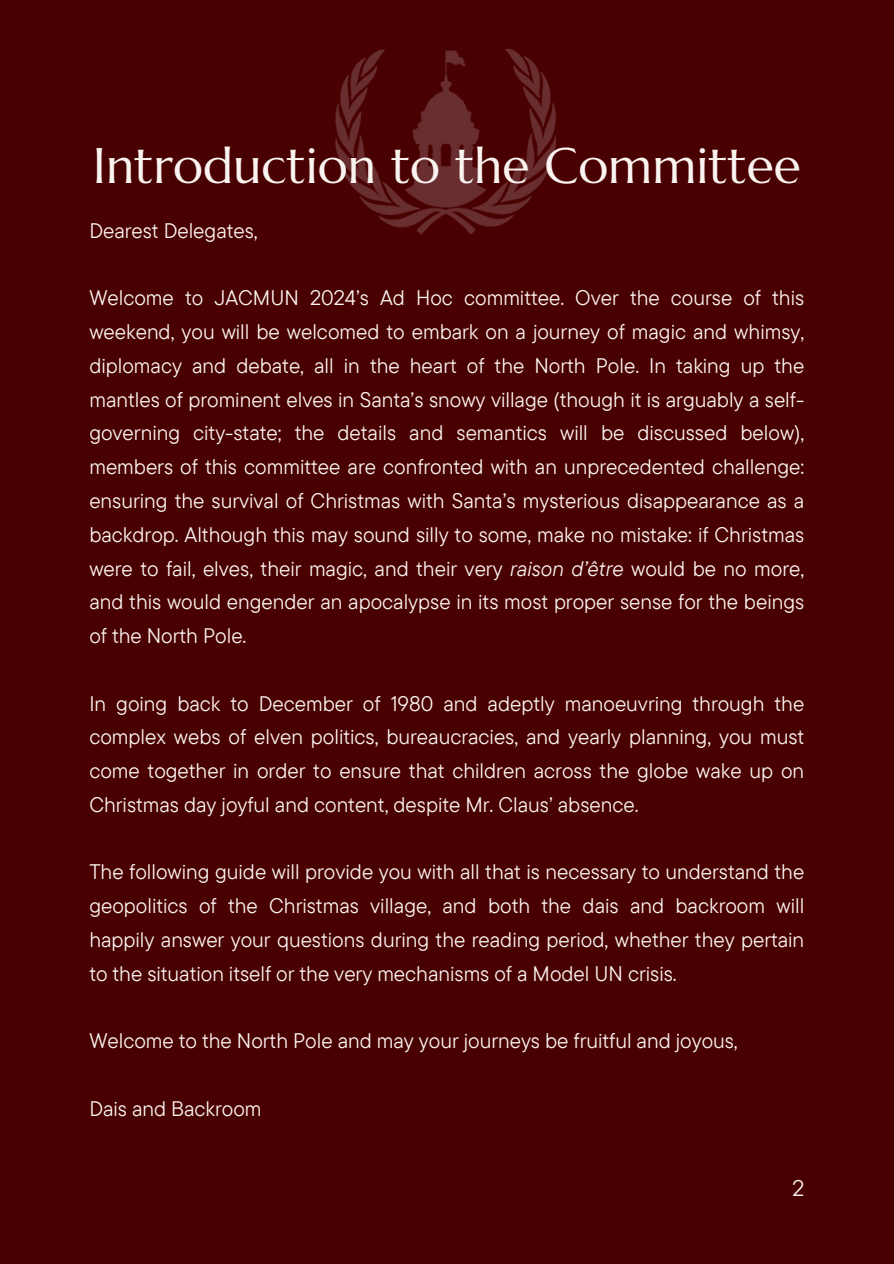
<style>
.page{position:relative;width:894px;height:1264px;background:#fff}
.page>*{position:absolute;margin:0;border:0;box-sizing:border-box;transform-origin:0 0}
.t1{font:49.8px "Marcellus";color:#faf4f0}
.t2{font:22.5px "TT Commons Pro";color:#faf4f0}
.t3{font:21px/33.8px "TT Commons Pro";color:#faf4f0;text-align:justify}
.s1{font-style:italic}
</style>
<div class="page">
<div style="left:0;top:0;width:893px;height:1263px;background:#490000"></div>
<img style="left:335px;top:48px;width:221px;height:187px">
<p class="t1" style="left:93px;top:134px;width:709px">Introduction to the Committee</p>
<p class="t3" style="left:89px;top:213px;width:170px">Dearest Delegates,</p>
<h1 class="t3" style="left:89px;top:281px;width:716px">Welcome to JACMUN 2024’s Ad Hoc committee. Over the course of this weekend, you will be welcomed to embark on a journey of magic and whimsy, diplomacy and debate, all in the heart of the North Pole. In taking up the mantles of prominent elves in Santa’s snowy village (though it is arguably a self&shy;governing city-state; the details and semantics will be discussed below), members of this committee are confronted with an unprecedented challenge: ensuring the survival of Christmas with Santa’s mysterious disappearance as a backdrop. Although this may sound silly to some, make no mistake: if Christmas were to fail, elves, their magic, and their very <span class="s1">raison d’être</span> would be no more, and this would engender an apocalypse in its most proper sense for the beings of the North Pole.</h1>
<p class="t3" style="left:89px;top:686px;width:716px">In going back to December of 1980 and adeptly manoeuvring through the complex webs of elven politics, bureaucracies, and yearly planning, you must come together in order to ensure that children across the globe wake up on Christmas day joyful and content, despite Mr. Claus’ absence.</p>
<p class="t3" style="left:89px;top:854px;width:716px">The following guide will provide you with all that is necessary to understand the geopolitics of the Christmas village, and both the dais and backroom will happily answer your questions during the reading period, whether they pertain to the situation itself or the very mechanisms of a Model UN crisis.</p>
<p class="t3" style="left:89px;top:1023px;width:649px">Welcome to the North Pole and may your journeys be fruitful and joyous,</p>
<p class="t3" style="left:89px;top:1091px;width:174px">Dais and Backroom</p>
<p class="t2" style="left:792px;top:1173px;width:13px">2</p>
</div>
